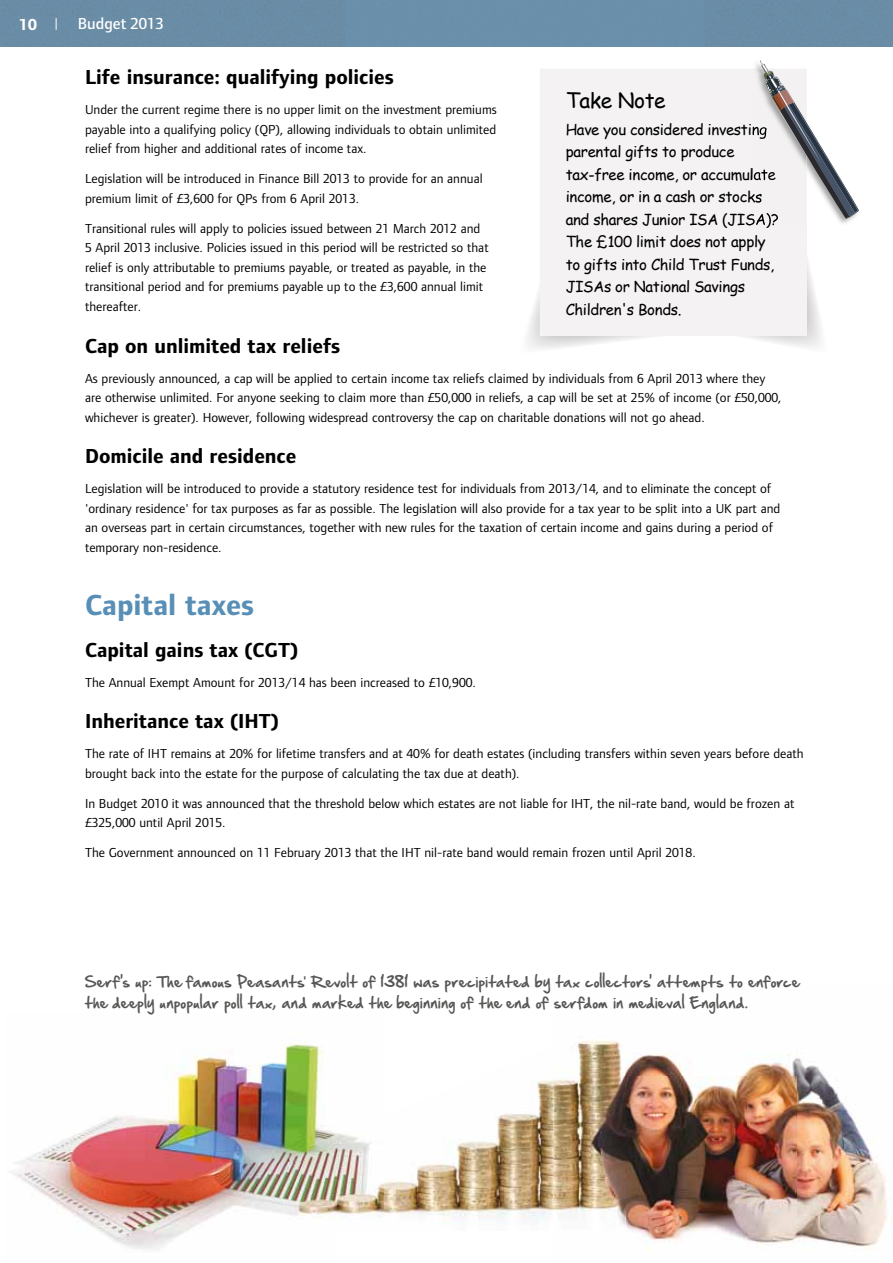
<style>
.page{position:relative;width:893px;height:1263px;background:#fff}
.page>*{position:absolute;margin:0;border:0;box-sizing:border-box;transform-origin:0 0}
.t1{font:700 30px "Foundry Form Sans";color:#588fb7}
.t2{font:700 21px "Foundry Form Sans";color:#000}
.t3{font:21px "Comic Sans MS";letter-spacing:-.02em;color:#000}
.t4{font:500 16.5px "Foundry Form Sans";color:#fff}
.t5{font:700 16.5px "Foundry Form Sans";color:#fff}
.t6{font:15px/22.5px "Comic Sans MS";letter-spacing:-.02em;color:#000}
.t7{font:13.5px/19.5px "Foundry Form Sans";color:#000}
.t8{font:13.5px/20.4px "Hand Of Sean";letter-spacing:.045em;color:#575756}
.s1{font-family:"Marker Felt";font-weight:100}
</style>
<div class="page">
<div style="left:0;top:0;width:893px;height:47px;background:#6a8ea8"></div>
<img style="left:19px;top:1042px;width:305px;height:120px">
<img style="left:11px;top:1162px;width:266px;height:87px">
<img style="left:426px;top:1080px;width:127px;height:141px">
<img style="left:384px;top:1165px;width:42px;height:49px">
<img style="left:277px;top:1116px;width:107px;height:103px">
<img style="left:625px;top:1053px;width:171px;height:24px">
<img style="left:796px;top:1058px;width:91px;height:193px">
<img style="left:625px;top:1077px;width:122px;height:139px">
<img style="left:747px;top:1077px;width:49px;height:167px">
<img style="left:623px;top:1216px;width:125px;height:35px">
<img style="left:553px;top:1040px;width:72px;height:190px">
<svg style="left:56px;top:18px;width:1px;height:12px"></svg>
<div style="left:540px;top:69px;width:267px;height:267px;background:#f4f2f2"></div>
<img style="left:752px;top:69px;width:55px;height:156px">
<img style="left:752px;top:123px;width:8px;height:16px">
<img style="left:752px;top:168px;width:8px;height:14px">
<img style="left:752px;top:190px;width:8px;height:15px">
<img style="left:752px;top:213px;width:27px;height:12px">
<svg style="left:760px;top:60px;width:99px;height:159px"></svg>
<p class="t5" style="left:19px;top:15px;width:19px">10</p>
<p class="t4" style="left:78px;top:15px;width:87px">Budget 2013</p>
<h2 class="t2" style="left:85px;top:66px;width:310px">Life insurance: qualifying policies</h2>
<p class="t7" style="left:85px;top:100px;width:413px;text-align:justify">Under the current regime there is no upper limit on the investment premiums payable into a qualifying policy (QP), allowing individuals to obtain unlimited relief from higher and additional rates of income tax.</p>
<p class="t7" style="left:85px;top:169px;width:399px">Legislation will be introduced in Finance Bill 2013 to provide for an annual premium limit of £3,600 for QPs from 6 April 2013.</p>
<p class="t7" style="left:85px;top:219px;width:405px">Transitional rules will apply to policies issued between 21 March 2012 and 5 April 2013 inclusive. Policies issued in this period will be restricted so that relief is only attributable to premiums payable, or treated as payable, in the transitional period and for premiums payable up to the £3,600 annual limit thereafter.</p>
<h2 class="t2" style="left:85px;top:334px;width:257px">Cap on unlimited tax reliefs</h2>
<p class="t7" style="left:85px;top:368px;width:698px">As previously announced, a cap will be applied to certain income tax reliefs claimed by individuals from 6 April 2013 where they are otherwise unlimited. For anyone seeking to claim more than £50,000 in reliefs, a cap will be set at 25% of income (or £50,000, whichever is greater). However, following widespread controversy the cap on charitable donations will not go ahead.</p>
<h2 class="t2" style="left:85px;top:444px;width:213px">Domicile and residence</h2>
<p class="t7" style="left:85px;top:479px;width:697px">Legislation will be introduced to provide a statutory residence test for individuals from 2013/14, and to eliminate the concept of 'ordinary residence' for tax purposes as far as possible. The legislation will also provide for a tax year to be split into a UK part and an overseas part in certain circumstances, together with new rules for the taxation of certain income and gains during a period of temporary non-residence.</p>
<h1 class="t1" style="left:85px;top:588px;width:171px">Capital taxes</h1>
<h2 class="t2" style="left:85px;top:638px;width:215px">Capital gains tax (CGT)</h2>
<p class="t7" style="left:85px;top:672px;width:392px">The Annual Exempt Amount for 2013/14 has been increased to £10,900.</p>
<h2 class="t2" style="left:85px;top:709px;width:195px">Inheritance tax (IHT)</h2>
<p class="t7" style="left:85px;top:744px;width:720px">The rate of IHT remains at 20% for lifetime transfers and at 40% for death estates (including transfers within seven years before death brought back into the estate for the purpose of calculating the tax due at death).</p>
<p class="t7" style="left:85px;top:793px;width:711px">In Budget 2010 it was announced that the threshold below which estates are not liable for IHT, the nil-rate band, would be frozen at £325,000 until April 2015.</p>
<p class="t7" style="left:85px;top:843px;width:612px">The Government announced on 11 February 2013 that the IHT nil-rate band would remain frozen until April 2018.</p>
<h2 class="t3" style="left:566px;top:85px;width:101px">Take Note</h2>
<p class="t6" style="left:566px;top:118px;width:215px">Have you considered investing parental gifts to produce tax-free income, or accumulate income, or in a cash or stocks and shares Junior ISA (JISA)?<br>The £100 limit does not apply to gifts into Child Trust Funds,<br>JISAs or National Savings<br>Children's Bonds.</p>
<p class="t8" style="left:85px;top:972px;width:715px">Serf's up: The famous Peasants<span class="s1">'</span> Revolt of 1381 was precipitated by tax collectors' attempts to enforce the deeply unpopular poll tax, and marked the beginning of the end of serfdom in medieval England.</p>
</div>
